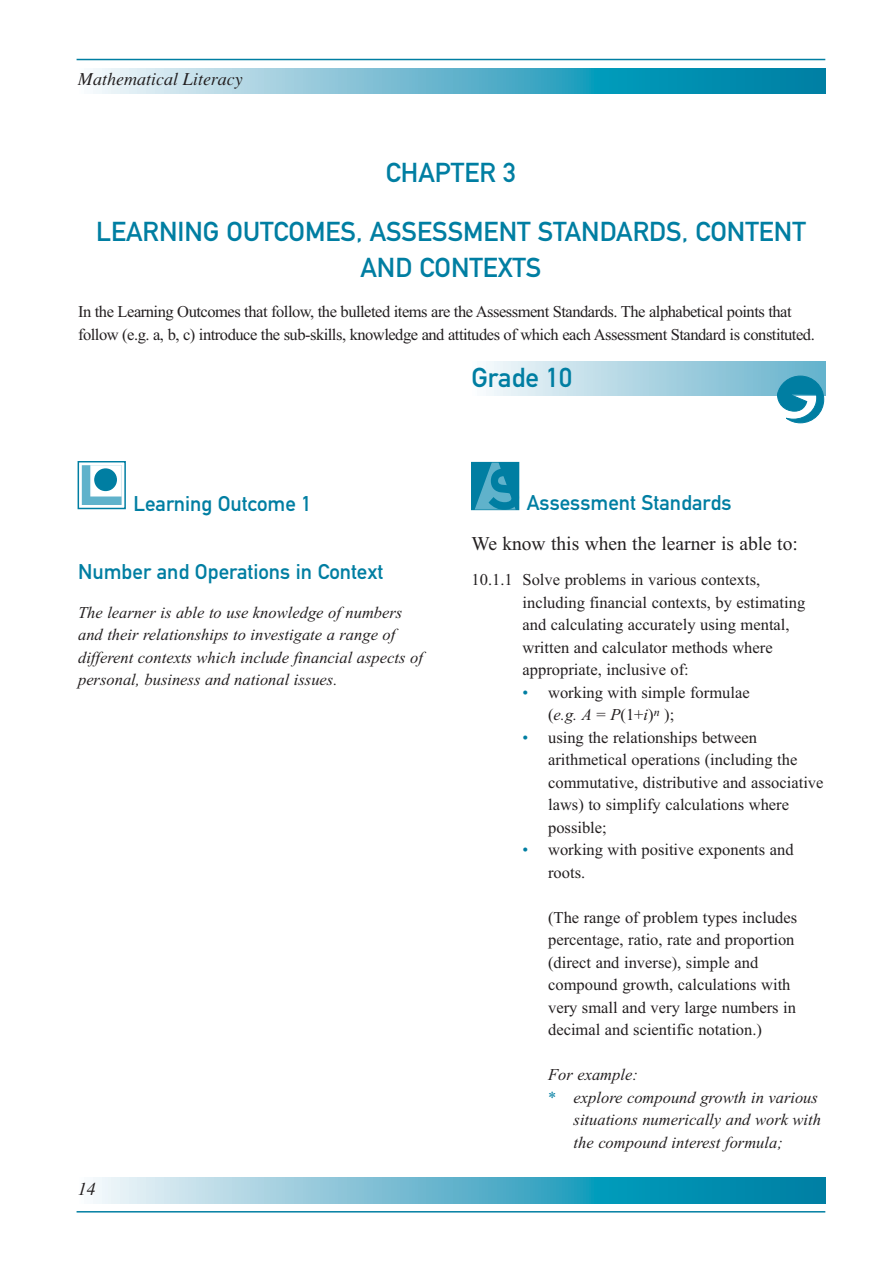
<style>
.page{position:relative;width:893px;height:1263px;background:#fff}
.page>*{position:absolute;margin:0;border:0;box-sizing:border-box;transform-origin:0 0}
.t1{font:27px/58.5px "DIN Mittelschrift Alternate";color:#007ea2;text-align:center}
.t2{font:21px "DIN Mittelschrift Alternate";color:#007ea2}
.t3{font:19.5px "Times New Roman";color:#231f20}
.t4{font:italic 18px "Times";color:#231f20}
.t5{font:16.5px/22.5px "Times New Roman";color:#231f20}
.t6{font:italic 16.5px/22.5px "Times New Roman";color:#231f20}
.t7{font:16.5px/22.5px "Times New Roman";letter-spacing:-.03em;color:#231f20}
.s1{color:#007ea2}
.s2{font-style:italic}
</style>
<div class="page">
<hr style="left:77px;top:59px;width:748px;height:1px;background:#007ea2">
<svg style="left:93px;top:68px;width:732px;height:26px;background:#5fb4cc"></svg>
<hr style="left:77px;top:1211px;width:748px;height:2px;background:#007ea2">
<svg style="left:93px;top:1178px;width:732px;height:25px;background:#5fb4cc"></svg>
<div style="left:470px;top:362px;width:355px;height:34px;background:linear-gradient(to right,#f8fafc,#63b0cb)"></div>
<svg style="left:776px;top:375px;width:48px;height:49px"></svg>
<svg style="left:77px;top:462px;width:49px;height:48px"></svg>
<div style="left:78px;top:462px;width:48px;height:47px;border:2px solid #007ea2"></div>
<div style="left:82px;top:465px;width:40px;height:40px;background:#60b2cb"></div>
<div style="left:90px;top:465px;width:32px;height:32px;background:#fff;border:2px solid #fff"></div>
<div style="left:94px;top:468px;width:23px;height:23px;background:#007ea2;border:2px solid #007ea2;border-radius:50%"></div>
<div style="left:470px;top:462px;width:54px;height:50px;background:linear-gradient(to bottom,#fff,#fdfefe)"></div>
<div style="left:471px;top:462px;width:48px;height:48px;background:#007ea2"></div>
<svg style="left:473px;top:462px;width:46px;height:49px"></svg>
<p class="t4" style="left:78px;top:73px;width:166px">Mathematical Literacy</p>
<h1 class="t1" style="left:96px;top:146px;width:711px">CHAPTER 3<br>LEARNING OUTCOMES, ASSESSMENT STANDARDS, CONTENT</h1>
<h1 class="t1" style="left:360px;top:241px;width:182px">AND CONTEXTS</h1>
<p class="t7" style="left:78px;top:302px;width:738px">In the Learning Outcomes that follow, the bulleted items are the Assessment Standards. The alphabetical points that follow (e.g. a, b, c) introduce the sub-skills, knowledge and attitudes of which each Assessment Standard is constituted.</p>
<p class="t2" style="left:133px;top:496px;width:180px">Learning Outcome 1</p>
<p class="t2" style="left:78px;top:564px;width:307px">Number and Operations in Context</p>
<p class="t6" style="left:78px;top:603px;width:346px">The learner is able to use knowledge of numbers and their relationships to investigate a range of different contexts which include financial aspects of personal, business and national issues.</p>
<p class="t4" style="left:78px;top:1182px;width:19px">14</p>
<h1 class="t1" style="left:471px;top:351px;width:102px">Grade 10</h1>
<p class="t2" style="left:527px;top:495px;width:206px">Assessment Standards</p>
<p class="t3" style="left:471px;top:536px;width:328px">We know this when the learner is able to:</p>
<p class="t5" style="left:522px;top:570px;width:284px;text-indent:-51px">10.1.1 Solve problems in various contexts, including financial contexts, by estimating and calculating accurately using mental, written and calculator methods where appropriate, inclusive of:</p>
<p class="t5" style="left:548px;top:682px;width:203px;text-indent:-26px"><span class="s1">•</span> working with simple formulae (<span class="s2">e.g. A</span> = <span class="s2">P</span>(1+<span class="s2">i</span>)<sup>n</sup> );</p>
<p class="t5" style="left:548px;top:727px;width:277px;text-indent:-26px"><span class="s1">•</span> using the relationships between arithmetical operations (including the commutative, distributive and associative laws) to simplify calculations where possible;</p>
<p class="t5" style="left:548px;top:840px;width:247px;text-indent:-26px"><span class="s1">•</span> working with positive exponents and roots.</p>
<p class="t5" style="left:548px;top:907px;width:251px">(The range of problem types includes percentage, ratio, rate and proportion (direct and inverse), simple and compound growth, calculations with very small and very large numbers in decimal and scientific notation.)</p>
<p class="t6" style="left:548px;top:1065px;width:91px">For example:</p>
<p class="t6" style="left:548px;top:1087px;width:271px"><span class="s1">*</span> explore compound growth in various</p>
<p class="t6" style="left:573px;top:1110px;width:249px">situations numerically and work with</p>
<p class="t6" style="left:573px;top:1132px;width:211px">the compound interest formula;</p>
</div>
